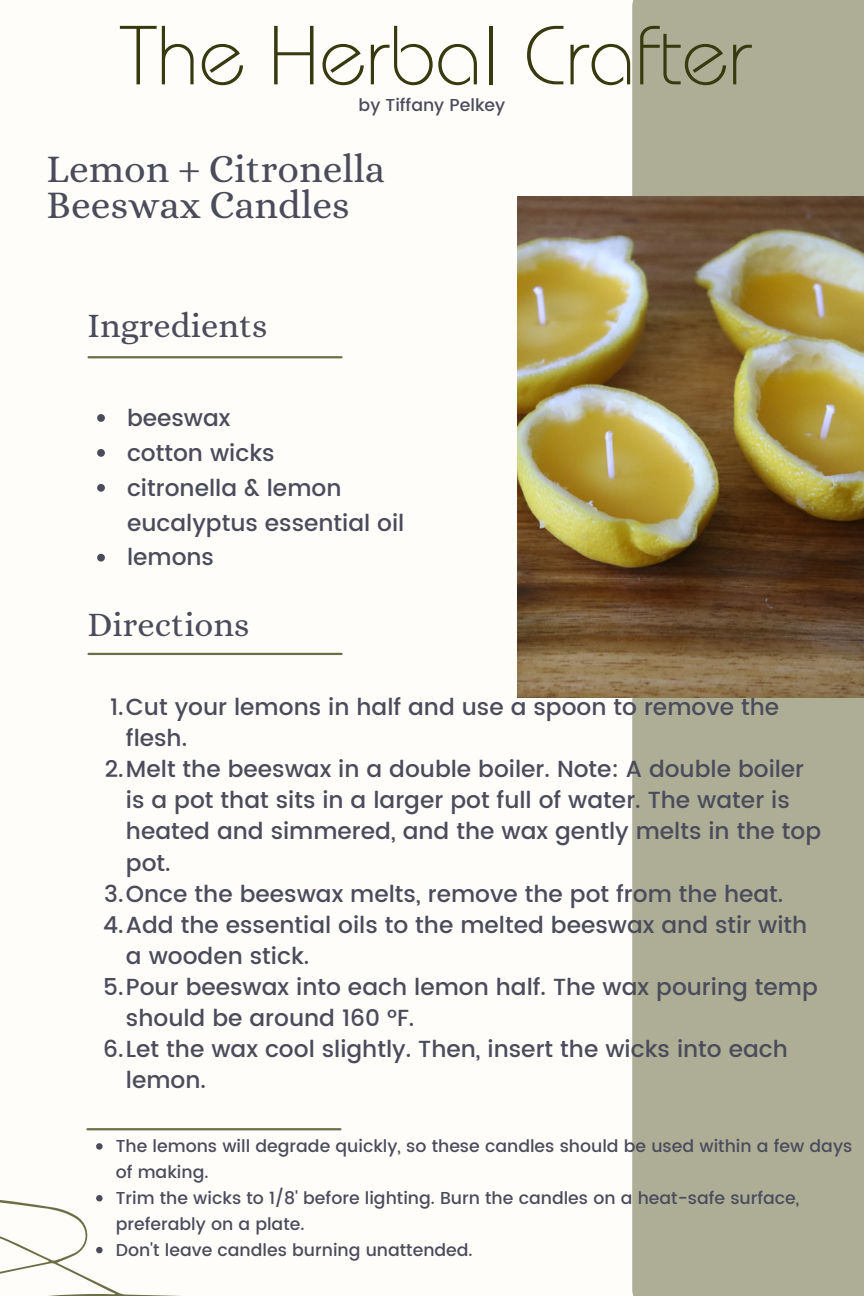
<style>
.page{position:relative;width:864px;height:1296px;background:#fffdfa}
.page>*{position:absolute;margin:0;border:0;box-sizing:border-box;transform-origin:0 0}
.t1{font:300 83.7px "Bauhaus Pro";color:#37390f}
.t2{font:39.6px/36px "Alice";color:#4a4c5a}
.t3{font:34.5px "Alice";color:#4a4c5a}
.t4{font:500 23.4px/30.9px "Poppins";color:#4a4c5a}
.t5{font:500 17.4px/25.8px "Poppins";color:#4a4c5a}
</style>
<div class="page">
<div style="left:632px;top:0;width:232px;height:1296px;background:#aeae97"></div>
<img style="left:517px;top:196px;width:347px;height:502px">
<hr style="left:89px;top:653px;width:253px;height:2px;background:#6c6e46">
<hr style="left:89px;top:356px;width:253px;height:2px;background:#6c6e46">
<hr style="left:88px;top:1128px;width:252px;height:2px;background:#6c6e46">
<svg style="left:0;top:1128px;width:290px;height:168px"></svg>
<svg style="left:97px;top:414px;width:8px;height:8px"></svg>
<svg style="left:97px;top:449px;width:8px;height:8px"></svg>
<svg style="left:97px;top:484px;width:8px;height:8px"></svg>
<svg style="left:97px;top:554px;width:8px;height:8px"></svg>
<svg style="left:96px;top:1143px;width:7px;height:7px"></svg>
<svg style="left:96px;top:1195px;width:7px;height:7px"></svg>
<svg style="left:96px;top:1247px;width:7px;height:6px"></svg>
<p class="t1" style="left:120px;top:26px;width:633px">The Herbal Crafter</p>
<p class="t5" style="left:359px;top:92px;width:148px">by Tiffany Pelkey</p>
<p class="t2" style="left:47px;top:151px;width:340px">Lemon + Citronella<br>Beeswax Candles</p>
<h3 class="t3" style="left:87px;top:306px;width:182px">Ingredients</h3>
<p class="t4" style="left:127px;top:402px;width:105px">beeswax</p>
<p class="t4" style="left:127px;top:437px;width:149px">cotton wicks</p>
<p class="t4" style="left:127px;top:470px;width:279px;line-height:34.8px">citronella &amp; lemon eucalyptus essential oil</p>
<p class="t4" style="left:127px;top:542px;width:89px">lemons</p>
<p class="t3" style="left:87px;top:605px;width:164px">Directions</p>
<h5 class="t4" style="left:126px;top:692px;width:655px;text-indent:-16px">1.Cut your lemons in half and use a spoon to remove the flesh.</h5>
<h2 class="t4" style="left:126px;top:754px;width:697px;text-indent:-21px">2.Melt the beeswax in a double boiler. Note: A double boiler is a pot that sits in a larger pot full of water. The water is heated and simmered, and the wax gently melts in the top pot.</h2>
<p class="t4" style="left:104px;top:878px;width:681px">3.Once the beeswax melts, remove the pot from the heat.</p>
<h3 class="t4" style="left:126px;top:909px;width:683px;text-indent:-23px">4.Add the essential oils to the melted beeswax and stir with a wooden stick.</h3>
<p class="t4" style="left:126px;top:971px;width:693px;text-indent:-23px">5.Pour beeswax into each lemon half. The wax pouring temp should be around 160 °F.</p>
<p class="t4" style="left:126px;top:1033px;width:664px;text-indent:-23px">6.Let the wax cool slightly. Then, insert the wicks into each lemon.</p>
<p class="t5" style="left:116px;top:1133px;width:738px">The lemons will degrade quickly, so these candles should be used within a few days of making.</p>
<p class="t5" style="left:116px;top:1185px;width:685px">Trim the wicks to 1/8' before lighting. Burn the candles on a heat-safe surface, preferably on a plate.</p>
<p class="t5" style="left:116px;top:1237px;width:358px">Don't leave candles burning unattended.</p>
</div>
